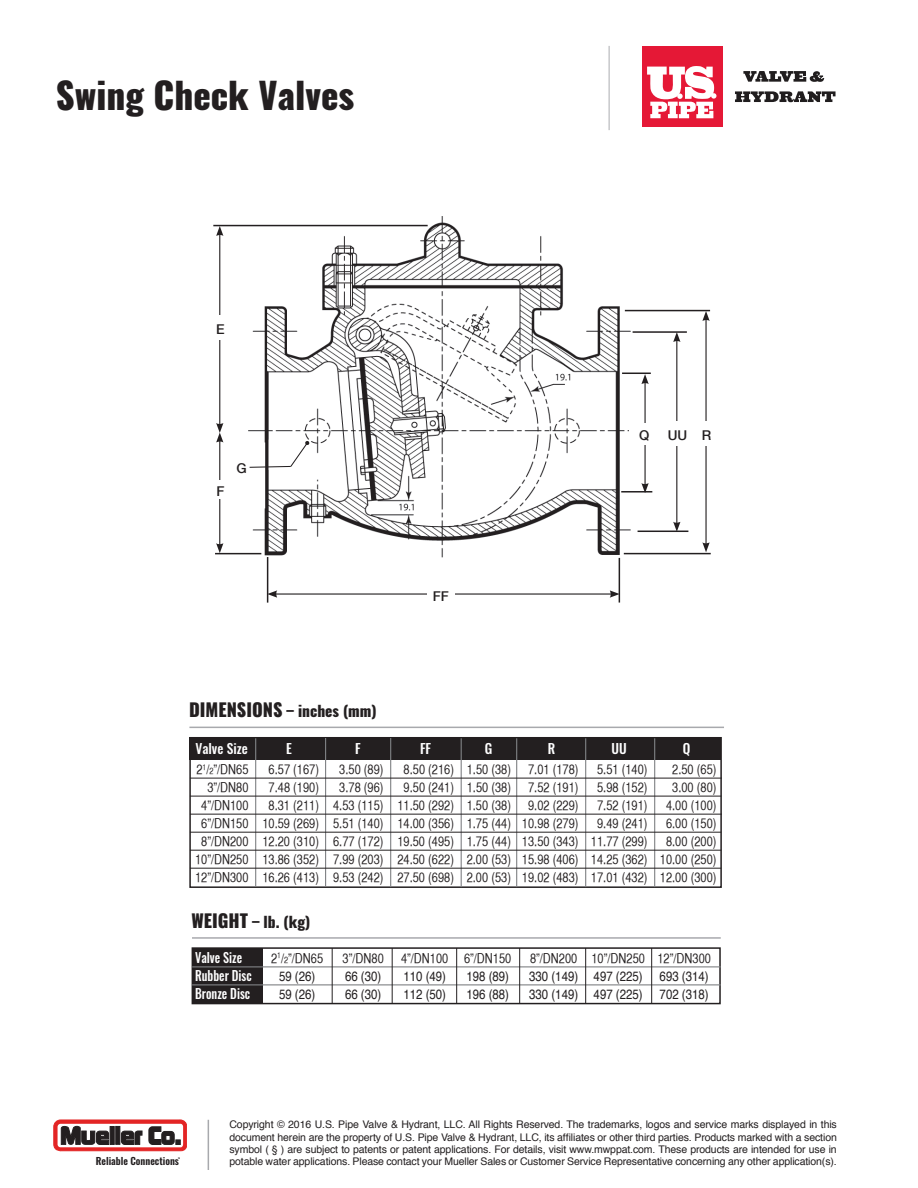
<style>
.page{position:relative;width:918px;height:1188px;background:#fff}
.page>*{position:absolute;margin:0;border:0;box-sizing:border-box;transform-origin:0 0}
.t1{font:800 36px "Oswald";color:#231f20}
.t2{font:800 15px "Oswald";color:#231f20}
.t3{font:13.5px/18px "Helvetica CY Plain";color:#231f20;text-align:justify}
.t4{font:13.5px "Helvetica";color:#231f20;scale:.85 1}
.t5{font:500 13.5px "Oswald";color:#fff;scale:.9 1}
.t6{font:500 13.5px "Oswald";color:#fff}
.t7{font:500 13.5px "Helvetica Neue";color:#231f20}
.t8{font:10.5px/12.3px "Helvetica";letter-spacing:-.01em;color:#231f20;text-align:justify}
.t9{font:600 9.9px "Oswald";color:#231f20}
.t10{font:600 1.95px "Oswald";color:#231f20;scale:.91 1}
.s1{font-size:18px}
.s2{font-size:9px}
</style>
<div class="page">
<div style="left:189px;top:737px;width:533px;height:151px;border:2px solid #231f20"></div>
<div style="left:190px;top:738px;width:531px;height:22px;background:#231f20"></div>
<hr style="left:189px;top:727px;width:535px;height:1px;background:#a8a9ad">
<hr style="left:255px;top:738px;width:1px;height:149px;background:#808285">
<hr style="left:325px;top:738px;width:1px;height:148px;background:#808285">
<hr style="left:390px;top:738px;width:1px;height:149px;background:#808285">
<hr style="left:461px;top:738px;width:1px;height:149px;background:#808285">
<hr style="left:516px;top:738px;width:1px;height:149px;background:#808285">
<hr style="left:585px;top:738px;width:1px;height:149px;background:#808285">
<hr style="left:654px;top:738px;width:1px;height:149px;background:#808285">
<hr style="left:190px;top:778px;width:532px;height:1px;background:#231f20">
<hr style="left:190px;top:796px;width:531px;height:1px;background:#231f20">
<hr style="left:190px;top:814px;width:532px;height:1px;background:#231f20">
<hr style="left:190px;top:832px;width:531px;height:1px;background:#231f20">
<hr style="left:190px;top:850px;width:531px;height:1px;background:#231f20">
<hr style="left:190px;top:868px;width:531px;height:1px;background:#231f20">
<div style="left:192px;top:948px;width:71px;height:55px;background:#231f20"></div>
<div style="left:192px;top:947px;width:529px;height:57px;border:2px solid #231f20"></div>
<hr style="left:192px;top:966px;width:529px;height:1px;background:#808285">
<hr style="left:192px;top:984px;width:529px;height:1px;background:#808285">
<hr style="left:332px;top:948px;width:1px;height:56px;background:#231f20">
<hr style="left:392px;top:948px;width:1px;height:56px;background:#231f20">
<hr style="left:456px;top:948px;width:1px;height:56px;background:#231f20">
<hr style="left:519px;top:948px;width:1px;height:56px;background:#231f20">
<hr style="left:585px;top:948px;width:1px;height:56px;background:#231f20">
<hr style="left:651px;top:948px;width:1px;height:56px;background:#231f20">
<hr style="left:192px;top:937px;width:529px;height:2px;background:#a8a9ad">
<img style="left:213px;top:217px;width:498px;height:386px">
<hr style="left:275px;top:593px;width:337px;height:2px;background:#231f20">
<svg style="left:610px;top:590px;width:9px;height:8px"></svg>
<svg style="left:268px;top:590px;width:9px;height:8px"></svg>
<div style="left:427px;top:582px;width:28px;height:26px;background:#fff"></div>
<hr style="left:267px;top:557px;width:1px;height:46px;background:#231f20">
<hr style="left:619px;top:558px;width:1px;height:45px;background:#231f20">
<hr style="left:213px;top:225px;width:215px;height:1px;background:#231f20">
<hr style="left:215px;top:553px;width:46px;height:1px;background:#231f20">
<hr style="left:219px;top:234px;width:1px;height:191px;background:#231f20">
<svg style="left:216px;top:226px;width:7px;height:10px"></svg>
<div style="left:202px;top:315px;width:36px;height:25px;background:#fff"></div>
<hr style="left:219px;top:440px;width:1px;height:106px;background:#231f20">
<svg style="left:216px;top:423px;width:7px;height:20px"></svg>
<svg style="left:216px;top:543px;width:7px;height:10px"></svg>
<div style="left:202px;top:480px;width:36px;height:19px;background:#fff"></div>
<div style="left:235px;top:457px;width:13px;height:19px;background:#fff"></div>
<hr style="left:705px;top:319px;width:2px;height:226px;background:#231f20">
<svg style="left:702px;top:311px;width:8px;height:10px"></svg>
<svg style="left:702px;top:542px;width:8px;height:10px"></svg>
<div style="left:689px;top:422px;width:36px;height:24px;background:#fff"></div>
<hr style="left:625px;top:310px;width:85px;height:1px;background:#231f20">
<hr style="left:624px;top:553px;width:87px;height:1px;background:#231f20">
<hr style="left:676px;top:340px;width:1px;height:184px;background:#231f20">
<svg style="left:673px;top:333px;width:7px;height:9px"></svg>
<svg style="left:673px;top:522px;width:7px;height:9px"></svg>
<div style="left:659px;top:422px;width:37px;height:24px;background:#fff"></div>
<hr style="left:633px;top:331px;width:54px;height:2px;background:#231f20">
<hr style="left:638px;top:531px;width:50px;height:1px;background:#231f20">
<hr style="left:645px;top:382px;width:1px;height:103px;background:#231f20">
<svg style="left:641px;top:483px;width:8px;height:8px"></svg>
<div style="left:629px;top:423px;width:30px;height:21px;background:#fff"></div>
<svg style="left:622px;top:373px;width:29px;height:11px"></svg>
<hr style="left:621px;top:491px;width:31px;height:2px;background:#231f20">
<svg style="left:249px;top:441px;width:61px;height:27px"></svg>
<svg style="left:54px;top:1120px;width:133px;height:31px"></svg>
<hr style="left:208px;top:1120px;width:1px;height:50px;background:#a8a9ad">
<hr style="left:608px;top:46px;width:2px;height:84px;background:#c7c8ca">
<div style="left:642px;top:46px;width:81px;height:81px;background:#e51836"></div>
<svg style="left:647px;top:66px;width:69px;height:52px"></svg>
<svg style="left:743px;top:71px;width:81px;height:11px"></svg>
<svg style="left:735px;top:91px;width:101px;height:11px"></svg>
<h1 class="t1" style="left:56px;top:70px;width:300px">Swing Check Valves</h1>
<p class="t7" style="left:216px;top:318px;width:10px">E</p>
<p class="t7" style="left:216px;top:480px;width:10px">F</p>
<p class="t7" style="left:237px;top:457px;width:12px">G</p>
<p class="t7" style="left:433px;top:586px;width:18px">FF</p>
<p class="t7" style="left:639px;top:424px;width:12px">Q</p>
<p class="t7" style="left:668px;top:425px;width:45px">UU R</p>
<p class="t2" style="left:189px;top:701px;width:189px"><span class="s1">Dimensions</span> – inches (mm)</p>
<p class="t6" style="left:195px;top:740px;width:54px">Valve Size</p>
<p class="t6" style="left:286px;top:740px;width:4px">E</p>
<p class="t6" style="left:355px;top:740px;width:7px">F</p>
<p class="t6" style="left:420px;top:740px;width:13px">FF</p>
<p class="t6" style="left:485px;top:740px;width:42px">G R</p>
<p class="t6" style="left:611px;top:740px;width:17px">UU</p>
<p class="t6" style="left:683px;top:740px;width:9px">Q</p>
<p class="t3" style="left:197px;top:760px;width:54px">2<sup>1</sup>/<span class="s2">2</span>”/DN65</p>
<p class="t3" style="left:269px;top:760px;width:52px">6.57 (167)</p>
<p class="t3" style="left:339px;top:760px;width:46px">3.50 (89)</p>
<p class="t3" style="left:404px;top:760px;width:109px">8.50 (216) 1.50 (38)</p>
<p class="t3" style="left:528px;top:760px;width:52px">7.01 (178)</p>
<p class="t3" style="left:597px;top:760px;width:52px">5.51 (140)</p>
<p class="t3" style="left:672px;top:760px;width:46px">2.50 (65)</p>
<p class="t3" style="left:207px;top:778px;width:43px">3”/DN80</p>
<p class="t3" style="left:269px;top:778px;width:52px">7.48 (190)</p>
<p class="t3" style="left:339px;top:778px;width:46px">3.78 (96)</p>
<p class="t3" style="left:404px;top:778px;width:109px">9.50 (241) 1.50 (38)</p>
<p class="t3" style="left:528px;top:778px;width:52px">7.52 (191)</p>
<p class="t3" style="left:597px;top:778px;width:52px">5.98 (152)</p>
<p class="t3" style="left:672px;top:778px;width:46px">3.00 (80)</p>
<p class="t3" style="left:201px;top:796px;width:49px">4”/DN100</p>
<p class="t3" style="left:269px;top:796px;width:244px">8.31 (211) 4.53 (115) 11.50 (292) 1.50 (38)</p>
<p class="t3" style="left:528px;top:796px;width:52px">9.02 (229)</p>
<p class="t3" style="left:597px;top:796px;width:52px">7.52 (191)</p>
<p class="t3" style="left:666px;top:796px;width:52px">4.00 (100)</p>
<p class="t3" style="left:201px;top:814px;width:379px">6”/DN150 10.59 (269) 5.51 (140) 14.00 (356) 1.75 (44) 10.98 (279)</p>
<p class="t3" style="left:597px;top:814px;width:52px">9.49 (241)</p>
<p class="t3" style="left:666px;top:814px;width:52px">6.00 (150)</p>
<p class="t3" style="left:201px;top:832px;width:448px">8”/DN200 12.20 (310) 6.77 (172) 19.50 (495) 1.75 (44) 13.50 (343) 11.77 (299)</p>
<p class="t3" style="left:195px;top:832px;width:523px;text-indent:471px">8.00 (200)<br>10”/DN250 13.86 (352) 7.99 (203) 24.50 (622) 2.00 (53) 15.98 (406) 14.25 (362) 10.00 (250)<br>12”/DN300 16.26 (413) 9.53 (242) 27.50 (698) 2.00 (53) 19.02 (483) 17.01 (432) 12.00 (300)</p>
<p class="t2" style="left:192px;top:911px;width:120px"><span class="s1">weight</span> – lb. (kg)</p>
<p class="t5" style="left:195px;top:948px;width:54px">Valve Size</p>
<p class="t3" style="left:271px;top:949px;width:54px">2<sup>1</sup>/<span class="s2">2</span>”/DN65</p>
<p class="t3" style="left:343px;top:949px;width:43px">3”/DN80</p>
<p class="t3" style="left:401px;top:949px;width:112px">4”/DN100 6”/DN150</p>
<p class="t3" style="left:530px;top:949px;width:182px">8”/DN200 10”/DN250 12”/DN300</p>
<p class="t5" style="left:195px;top:966px;width:64px">Rubber Disc</p>
<p class="t4" style="left:279px;top:966px;width:44px">59 (26)</p>
<p class="t4" style="left:345px;top:966px;width:44px">66 (30)</p>
<p class="t4" style="left:403px;top:966px;width:52px">110 (49)</p>
<p class="t4" style="left:466px;top:966px;width:52px">198 (89)</p>
<p class="t4" style="left:529px;top:966px;width:135px">330 (149) 497 (225)</p>
<p class="t4" style="left:660px;top:966px;width:59px">693 (314)</p>
<p class="t5" style="left:195px;top:984px;width:63px">Bronze Disc</p>
<p class="t4" style="left:279px;top:984px;width:44px">59 (26)</p>
<p class="t4" style="left:345px;top:984px;width:44px">66 (30)</p>
<p class="t4" style="left:403px;top:984px;width:52px">112 (50)</p>
<p class="t4" style="left:466px;top:984px;width:52px">196 (88)</p>
<p class="t4" style="left:529px;top:984px;width:135px">330 (149) 497 (225)</p>
<p class="t4" style="left:660px;top:984px;width:59px">702 (318)</p>
<p class="t9" style="left:96px;top:1154px;width:85px">Reliable Connections</p>
<p class="t10" style="left:178px;top:1157px;width:4px">TM</p>
<p class="t8" style="left:230px;top:1119px;width:609px">Copyright © 2016 U.S. Pipe Valve &amp; Hydrant, LLC. All Rights Reserved. The trademarks, logos and service marks displayed in this document herein are the property of U.S. Pipe Valve &amp; Hydrant, LLC, its affiliates or other third parties. Products marked with a section symbol ( § ) are subject to patents or patent applications. For details, visit www.mwppat.com. These products are intended for use in potable water applications. Please contact your Mueller Sales or Customer Service Representative concerning any other application(s).</p>
</div>
